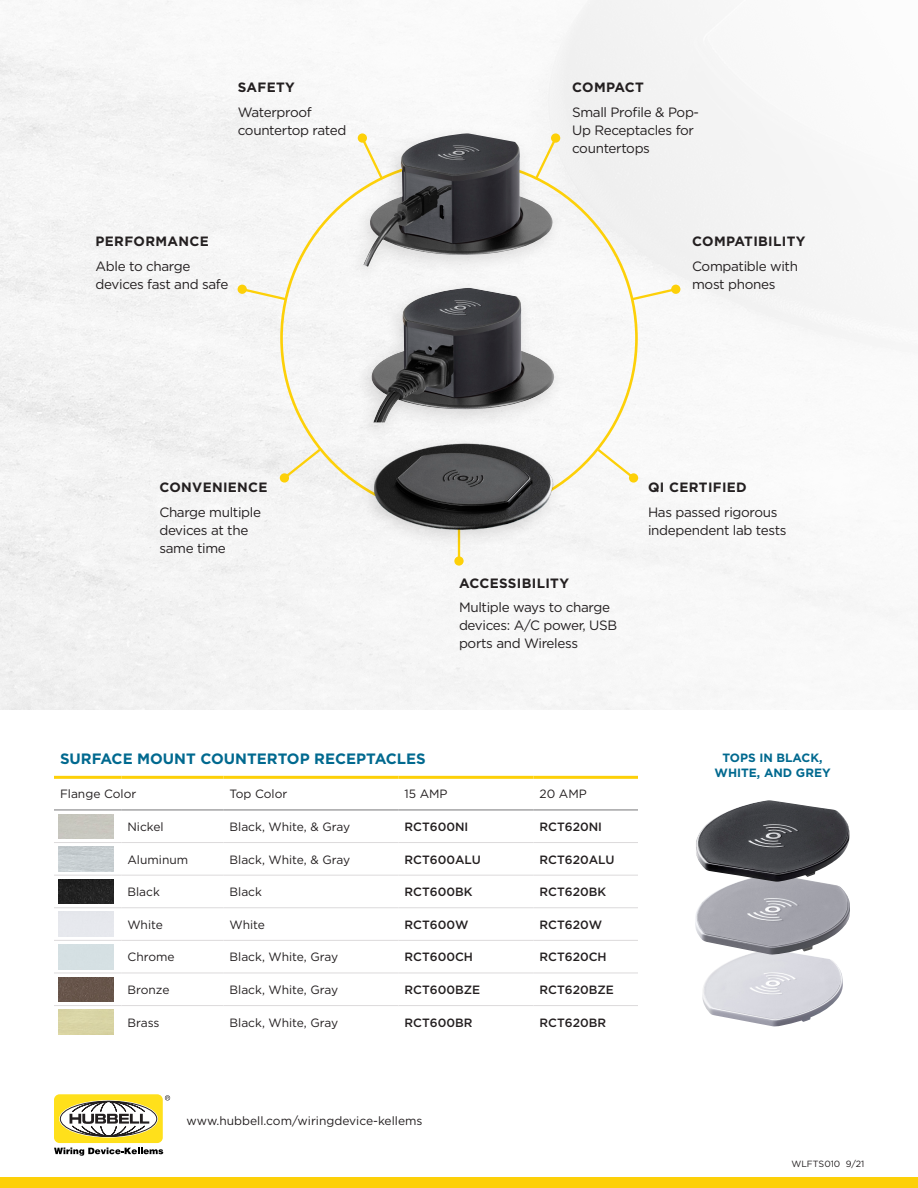
<style>
.page{position:relative;width:918px;height:1188px;background:#fff}
.page>*{position:absolute;margin:0;border:0;box-sizing:border-box;transform-origin:0 0}
.t1{font:700 15px "Gotham";color:#00698f}
.t2{font:13.5px/18px "Gotham";letter-spacing:-.025em;color:#231f20}
.t3{font:700 13.5px "Gotham";letter-spacing:.025em;color:#231f20}
.t4{font:12px "Gotham";color:#231f20}
.t5{font:500 12px "Gotham";color:#231f20}
.t6{font:700 12px/14.4px "Gotham";color:#00698f;text-align:center}
.t7{font:9px "Gotham";color:#231f20}
</style>
<div class="page">
<img style="left:702px;top:955px;width:141px;height:71px">
<div style="left:0;top:0;width:918px;height:710px;background:#f6f6f6"></div>
<div style="left:0;top:1177px;width:918px;height:11px;background:#fdd008"></div>
<div style="left:54px;top:1094px;width:109px;height:49px;background:#ffe01b;border-radius:6px"></div>
<svg style="left:60px;top:1101px;width:97px;height:35px"></svg>
<svg style="left:165px;top:1095px;width:5px;height:6px"></svg>
<svg style="left:54px;top:1148px;width:109px;height:8px"></svg>
<svg style="left:70px;top:1101px;width:79px;height:36px;background:#aeaa97"></svg>
<svg style="left:239px;top:137px;width:440px;height:419px"></svg>
<svg style="left:454px;top:556px;width:10px;height:10px"></svg>
<div style="left:280px;top:473px;width:9px;height:10px;background:#fdd008;border-radius:50%"></div>
<div style="left:238px;top:285px;width:9px;height:9px;background:#fdd008;border-radius:50%"></div>
<div style="left:671px;top:285px;width:9px;height:9px;background:#fdd008;border-radius:50%"></div>
<div style="left:629px;top:473px;width:9px;height:10px;background:#fdd008;border-radius:50%"></div>
<div style="left:347px;top:125px;width:218px;height:425px;background:#f6f6f6"></div>
<img style="left:370px;top:288px;width:184px;height:134px">
<img style="left:364px;top:133px;width:189px;height:134px">
<img style="left:374px;top:443px;width:179px;height:87px">
<hr style="left:54px;top:776px;width:68px;height:3px;background:#fdd008">
<hr style="left:122px;top:776px;width:102px;height:3px;background:#fdd008">
<hr style="left:224px;top:776px;width:175px;height:3px;background:#fdd008">
<hr style="left:399px;top:776px;width:135px;height:3px;background:#fdd008">
<hr style="left:534px;top:776px;width:104px;height:3px;background:#fdd008">
<hr style="left:54px;top:810px;width:68px;height:1px;background:#767779">
<hr style="left:122px;top:810px;width:102px;height:1px;background:#767779">
<hr style="left:224px;top:810px;width:175px;height:1px;background:#767779">
<hr style="left:399px;top:810px;width:135px;height:1px;background:#767779">
<hr style="left:534px;top:810px;width:104px;height:1px;background:#767779">
<hr style="left:54px;top:842px;width:68px;height:1px;background:#dcdadb">
<hr style="left:122px;top:842px;width:102px;height:1px;background:#dcdadb">
<hr style="left:224px;top:842px;width:175px;height:1px;background:#dcdadb">
<hr style="left:399px;top:842px;width:135px;height:1px;background:#dcdadb">
<hr style="left:534px;top:842px;width:104px;height:1px;background:#dcdadb">
<hr style="left:54px;top:875px;width:68px;height:1px;background:#dcdadb">
<hr style="left:122px;top:875px;width:102px;height:1px;background:#dcdadb">
<hr style="left:224px;top:875px;width:175px;height:1px;background:#dcdadb">
<hr style="left:399px;top:875px;width:135px;height:1px;background:#dcdadb">
<hr style="left:534px;top:875px;width:104px;height:1px;background:#dcdadb">
<hr style="left:54px;top:907px;width:68px;height:1px;background:#dcdadb">
<hr style="left:122px;top:907px;width:102px;height:1px;background:#dcdadb">
<hr style="left:224px;top:907px;width:175px;height:1px;background:#dcdadb">
<hr style="left:399px;top:907px;width:135px;height:1px;background:#dcdadb">
<hr style="left:534px;top:907px;width:104px;height:1px;background:#dcdadb">
<hr style="left:54px;top:940px;width:68px;height:1px;background:#dcdadb">
<hr style="left:122px;top:940px;width:102px;height:1px;background:#dcdadb">
<hr style="left:224px;top:940px;width:175px;height:1px;background:#dcdadb">
<hr style="left:399px;top:940px;width:135px;height:1px;background:#dcdadb">
<hr style="left:534px;top:940px;width:104px;height:1px;background:#dcdadb">
<hr style="left:54px;top:973px;width:68px;height:1px;background:#dcdadb">
<hr style="left:122px;top:973px;width:102px;height:1px;background:#dcdadb">
<hr style="left:224px;top:973px;width:175px;height:1px;background:#dcdadb">
<hr style="left:399px;top:973px;width:135px;height:1px;background:#dcdadb">
<hr style="left:534px;top:973px;width:104px;height:1px;background:#dcdadb">
<hr style="left:54px;top:1005px;width:68px;height:1px;background:#dcdadb">
<hr style="left:122px;top:1005px;width:102px;height:1px;background:#dcdadb">
<hr style="left:224px;top:1005px;width:175px;height:1px;background:#dcdadb">
<hr style="left:399px;top:1005px;width:135px;height:1px;background:#dcdadb">
<hr style="left:534px;top:1005px;width:104px;height:1px;background:#dcdadb">
<img style="left:58px;top:847px;width:56px;height:24px">
<img style="left:58px;top:879px;width:56px;height:25px">
<img style="left:58px;top:977px;width:56px;height:25px">
<img style="left:695px;top:882px;width:155px;height:73px">
<img style="left:696px;top:800px;width:154px;height:82px">
<p class="t3" style="left:238px;top:78px;width:59px">SAFETY</p>
<p class="t2" style="left:238px;top:102px;width:110px">Waterproof countertop rated</p>
<p class="t3" style="left:96px;top:233px;width:115px">PERFORMANCE</p>
<p class="t2" style="left:96px;top:257px;width:134px">Able to charge devices fast and safe</p>
<p class="t3" style="left:159px;top:479px;width:110px">CONVENIENCE</p>
<p class="t2" style="left:159px;top:503px;width:103px">Charge multiple devices at the same time</p>
<p class="t3" style="left:572px;top:78px;width:73px">COMPACT</p>
<p class="t2" style="left:572px;top:102px;width:128px">Small Profile &amp; Pop-<br>Up Receptacles for countertops</p>
<p class="t3" style="left:692px;top:233px;width:115px">COMPATIBILITY</p>
<p class="t2" style="left:692px;top:257px;width:107px">Compatible with most phones</p>
<p class="t3" style="left:459px;top:574px;width:112px">ACCESSIBILITY</p>
<p class="t2" style="left:459px;top:598px;width:160px">Multiple ways to charge devices: A/C power, USB ports and Wireless</p>
<p class="t3" style="left:648px;top:479px;width:100px">QI CERTIFIED</p>
<p class="t2" style="left:648px;top:503px;width:140px">Has passed rigorous independent lab tests</p>
<p class="t1" style="left:60px;top:749px;width:367px">SURFACE MOUNT COUNTERTOP RECEPTACLES</p>
<p class="t4" style="left:60px;top:787px;width:78px">Flange Color</p>
<p class="t4" style="left:230px;top:787px;width:59px">Top Color</p>
<p class="t4" style="left:405px;top:787px;width:45px">15 AMP</p>
<p class="t4" style="left:540px;top:787px;width:49px">20 AMP</p>
<p class="t4" style="left:128px;top:819px;width:38px">Nickel</p>
<p class="t4" style="left:230px;top:819px;width:122px">Black, White, &amp; Gray</p>
<p class="t5" style="left:405px;top:819px;width:65px">RCT600NI</p>
<p class="t5" style="left:540px;top:819px;width:64px">RCT620NI</p>
<p class="t4" style="left:128px;top:852px;width:62px">Aluminum</p>
<p class="t4" style="left:230px;top:852px;width:122px">Black, White, &amp; Gray</p>
<p class="t5" style="left:405px;top:852px;width:78px">RCT600ALU</p>
<p class="t5" style="left:540px;top:852px;width:76px">RCT620ALU</p>
<p class="t4" style="left:128px;top:884px;width:34px">Black</p>
<p class="t4" style="left:230px;top:884px;width:34px">Black</p>
<p class="t5" style="left:405px;top:884px;width:69px">RCT600BK</p>
<p class="t5" style="left:540px;top:884px;width:68px">RCT620BK</p>
<p class="t4" style="left:128px;top:917px;width:37px">White</p>
<p class="t4" style="left:230px;top:917px;width:37px">White</p>
<p class="t5" style="left:405px;top:917px;width:65px">RCT600W</p>
<p class="t5" style="left:540px;top:917px;width:64px">RCT620W</p>
<p class="t4" style="left:128px;top:950px;width:49px">Chrome</p>
<p class="t4" style="left:230px;top:950px;width:110px">Black, White, Gray</p>
<p class="t5" style="left:405px;top:949px;width:70px">RCT600CH</p>
<p class="t5" style="left:540px;top:949px;width:69px">RCT620CH</p>
<p class="t4" style="left:128px;top:982px;width:43px">Bronze</p>
<p class="t4" style="left:230px;top:982px;width:110px">Black, White, Gray</p>
<p class="t5" style="left:405px;top:982px;width:77px">RCT600BZE</p>
<p class="t5" style="left:540px;top:982px;width:76px">RCT620BZE</p>
<p class="t4" style="left:128px;top:1015px;width:34px">Brass</p>
<p class="t4" style="left:230px;top:1015px;width:110px">Black, White, Gray</p>
<p class="t5" style="left:405px;top:1015px;width:69px">RCT600BR</p>
<p class="t5" style="left:540px;top:1015px;width:68px">RCT620BR</p>
<p class="t4" style="left:187px;top:1113px;width:237px">www.hubbell.com/wiringdevice-kellems</p>
<p class="t6" style="left:715px;top:751px;width:118px">TOPS IN BLACK,<br>WHITE, AND GREY</p>
<p class="t7" style="left:791px;top:1158px;width:74px">WLFTS010 9/21</p>
</div>
